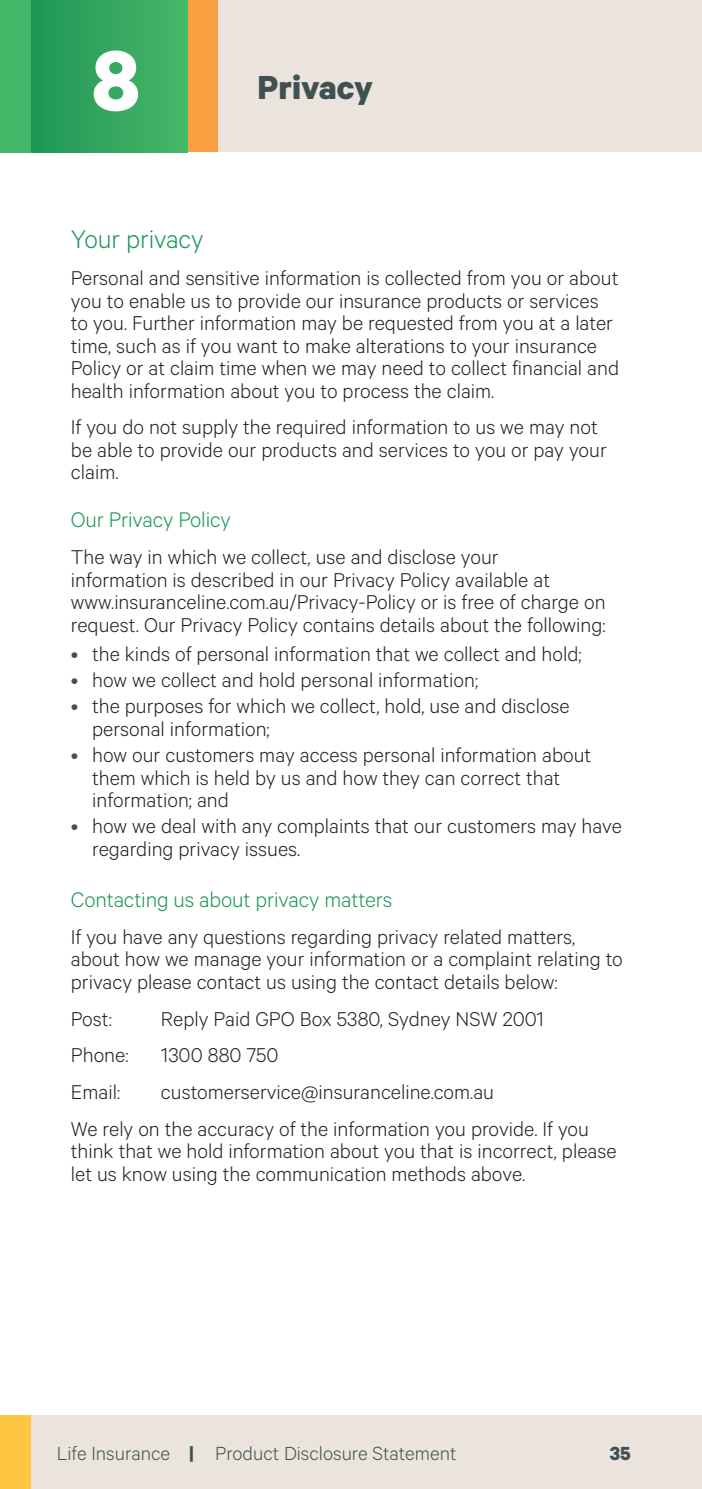
<style>
.page{position:relative;width:702px;height:1489px;background:#fff}
.page>*{position:absolute;margin:0;border:0;box-sizing:border-box;transform-origin:0 0}
.t1{font:700 96px "Calibre";color:#fff}
.t2{font:700 37.5px "Calibre";color:#405153}
.GREEN_SUB_HEAD{font:300 28.75px "Calibre";letter-spacing:-.005em;color:#1a9656}
.SUB_GREEN_HEADER{font:300 23.75px "Calibre";letter-spacing:-.005em;color:#1a9656}
.MAIN_BODY{font:300 22.5px/22.5px "Calibre";color:#231f20}
.t3{font:300 21.5px "Calibre";color:#405153}
.t4{font:700 21.5px "Calibre";color:#405153}
.s1{color:#405153}
.s2{font-weight:700}
</style>
<div class="page">
<div style="left:217px;top:0;width:485px;height:152px;background:#ebe4dc"></div>
<div style="left:187px;top:0;width:30px;height:152px;background:#f99f42"></div>
<div style="left:31px;top:0;width:156px;height:152px;background:linear-gradient(to right,#1f9655,#47b768)"></div>
<div style="left:0;top:0;width:31px;height:152px;background:#44b869"></div>
<div style="left:0;top:1414px;width:702px;height:74px;background:#ebe4dc"></div>
<div style="left:0;top:1414px;width:30px;height:74px;background:#fec642"></div>
<hr style="left:0;top:0;width:1px;height:153px;background:#ebe4dc">
<hr style="left:0;top:1414px;width:1px;height:74px;background:#ebe4dc">
<p class="t1" style="left:91px;top:22px;width:50px">8</p>
<p class="t2" style="left:257px;top:64px;width:117px">Privacy</p>
<p class="GREEN_SUB_HEAD" style="left:71px;top:223px;width:134px">Your privacy</p>
<p class="MAIN_BODY" style="left:71px;top:266px;width:549px">Personal and sensitive information is collected from you or about you to enable us to provide our insurance products or services to you. Further information may be requested from you at a later time, such as if you want to make alterations to your insurance Policy or at claim time when we may need to collect financial and health information about you to process the claim.</p>
<p class="MAIN_BODY" style="left:71px;top:415px;width:537px">If you do not supply the required information to us we may not be able to provide our products and services to you or pay your claim.</p>
<p class="SUB_GREEN_HEADER" style="left:71px;top:506px;width:161px">Our Privacy Policy</p>
<p class="MAIN_BODY" style="left:71px;top:545px;width:536px">The way in which we collect, use and disclose your<br>information is described in our Privacy Policy available at www.insuranceline.com.au/Privacy-Policy or is free of charge on request. Our Privacy Policy contains details about the following:</p>
<p class="MAIN_BODY" style="left:71px;top:642px;width:512px"><span class="s1">•</span> the kinds of personal information that we collect and hold;</p>
<p class="MAIN_BODY" style="left:71px;top:668px;width:409px"><span class="s1">•</span> how we collect and hold personal information;</p>
<p class="MAIN_BODY" style="left:92px;top:694px;width:479px;text-indent:-21px"><span class="s1">•</span> the purposes for which we collect, hold, use and disclose personal information;</p>
<p class="MAIN_BODY" style="left:92px;top:742px;width:500px;text-indent:-21px"><span class="s1">•</span> how our customers may access personal information about them which is held by us and how they can correct that information; and</p>
<p class="MAIN_BODY" style="left:92px;top:813px;width:531px;text-indent:-21px"><span class="s1">•</span> how we deal with any complaints that our customers may have regarding privacy issues.</p>
<p class="SUB_GREEN_HEADER" style="left:71px;top:885px;width:323px">Contacting us about privacy matters</p>
<p class="MAIN_BODY" style="left:71px;top:924px;width:553px">If you have any questions regarding privacy related matters, about how we manage your information or a complaint relating to privacy please contact us using the contact details below:</p>
<p class="MAIN_BODY" style="left:71px;top:1006px;width:42px">Post:</p>
<p class="MAIN_BODY" style="left:161px;top:1006px;width:384px">Reply Paid GPO Box 5380, Sydney NSW 2001</p>
<p class="MAIN_BODY" style="left:71px;top:1042px;width:59px">Phone:</p>
<p class="MAIN_BODY" style="left:161px;top:1042px;width:119px">1300 880 750</p>
<p class="MAIN_BODY" style="left:71px;top:1079px;width:51px">Email:</p>
<p class="MAIN_BODY" style="left:161px;top:1079px;width:334px">customerservice@insuranceline.com.au</p>
<p class="MAIN_BODY" style="left:71px;top:1116px;width:547px">We rely on the accuracy of the information you provide. If you think that we hold information about you that is incorrect, please let us know using the communication methods above.</p>
<p class="t3" style="left:57px;top:1440px;width:401px">Life Insurance <span class="s2">|</span> Product Disclosure Statement</p>
<p class="t4" style="left:609px;top:1439px;width:23px">35</p>
</div>
